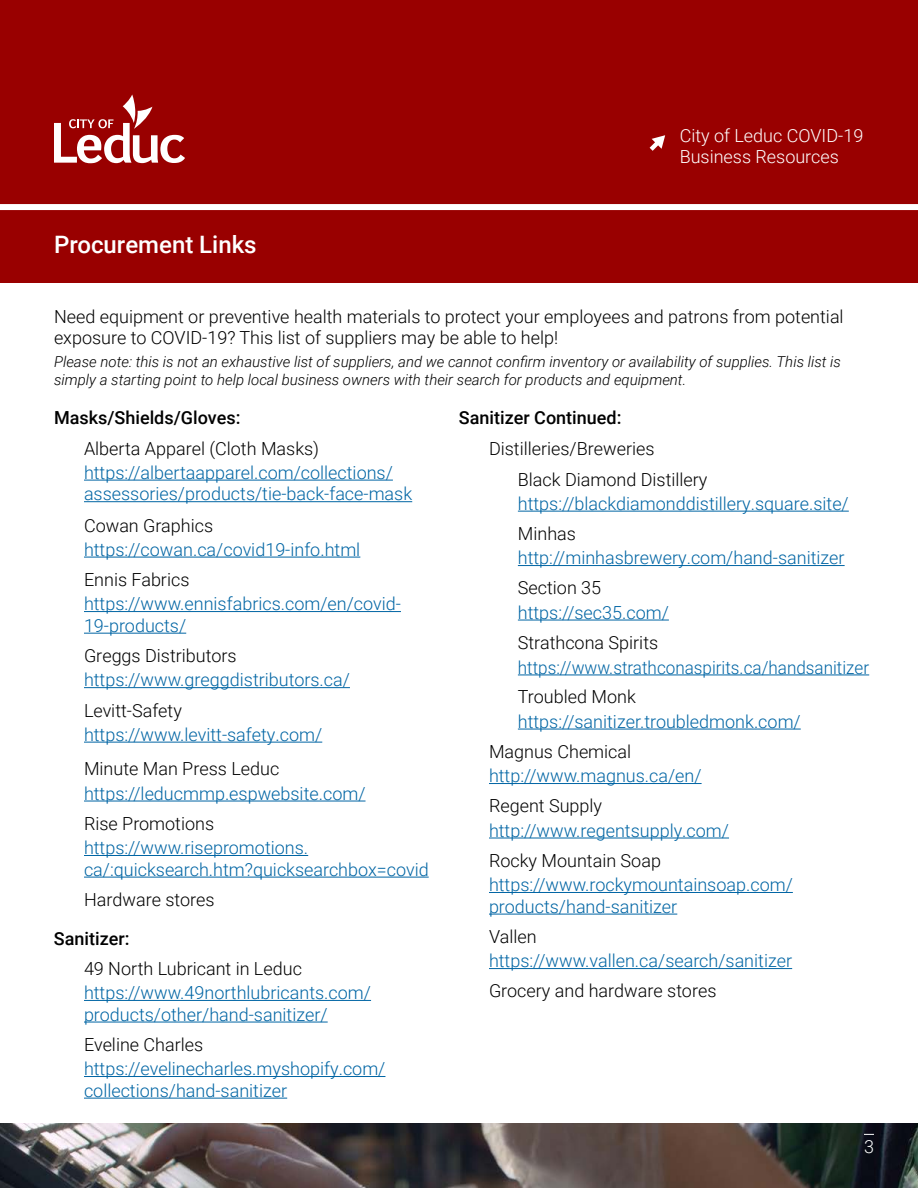
<style>
.page{position:relative;width:918px;height:1188px;background:#fff}
.page>*{position:absolute;margin:0;border:0;box-sizing:border-box;transform-origin:0 0}
.t1{font:500 24px "Roboto";color:#fff}
.t2{font:300 18px/21.6px "Roboto";color:#0065a4}
.t3{font:300 18px/21.6px "Roboto";color:#000101}
.t4{font:500 18px "Roboto";color:#000101}
.t5{font:300 18px "Roboto";color:#0065a4;scale:.95 1}
.t6{font:300 18px/21.6px "Roboto";color:#fff}
.t7{font:italic 300 15px/18px "Roboto";color:#000101}
</style>
<div class="page">
<img style="left:0;top:1123px;width:918px;height:65px">
<div style="left:0;top:0;width:918px;height:283px;background:#900"></div>
<svg style="left:650px;top:135px;width:15px;height:16px"></svg>
<div style="left:0;top:204px;width:918px;height:6px;background:#fff"></div>
<hr style="left:84px;top:480px;width:309px;height:1px;background:#0065a4">
<hr style="left:84px;top:501px;width:328px;height:1px;background:#0065a4">
<hr style="left:84px;top:557px;width:276px;height:1px;background:#0065a4">
<hr style="left:84px;top:687px;width:266px;height:1px;background:#0065a4">
<hr style="left:84px;top:855px;width:224px;height:1px;background:#0065a4">
<hr style="left:84px;top:877px;width:345px;height:1px;background:#0065a4">
<hr style="left:84px;top:801px;width:282px;height:1px;background:#0065a4">
<hr style="left:84px;top:611px;width:317px;height:1px;background:#0065a4">
<hr style="left:84px;top:633px;width:102px;height:1px;background:#0065a4">
<hr style="left:84px;top:742px;width:238px;height:1px;background:#0065a4">
<hr style="left:84px;top:1000px;width:287px;height:1px;background:#0065a4">
<hr style="left:84px;top:1022px;width:244px;height:1px;background:#0065a4">
<hr style="left:489px;top:783px;width:213px;height:1px;background:#0065a4">
<hr style="left:84px;top:1076px;width:301px;height:1px;background:#0065a4">
<hr style="left:84px;top:1098px;width:203px;height:1px;background:#0065a4">
<hr style="left:489px;top:838px;width:240px;height:1px;background:#0065a4">
<hr style="left:489px;top:968px;width:303px;height:1px;background:#0065a4">
<hr style="left:489px;top:892px;width:304px;height:1px;background:#0065a4">
<hr style="left:489px;top:914px;width:188px;height:1px;background:#0065a4">
<hr style="left:518px;top:565px;width:327px;height:1px;background:#0065a4">
<hr style="left:518px;top:620px;width:151px;height:1px;background:#0065a4">
<hr style="left:518px;top:511px;width:331px;height:1px;background:#0065a4">
<hr style="left:518px;top:729px;width:283px;height:1px;background:#0065a4">
<hr style="left:518px;top:674px;width:351px;height:1px;background:#0065a4">
<svg style="left:54px;top:95px;width:131px;height:68px"></svg>
<h1 class="t1" style="left:54px;top:228px;width:204px">Procurement Links</h1>
<p class="t6" style="left:680px;top:124px;width:185px">City of Leduc COVID-19<br>Business Resources</p>
<p class="t3" style="left:54px;top:305px;width:791px">Need equipment or preventive health materials to protect your employees and patrons from potential exposure to COVID-19? This list of suppliers may be able to help!</p>
<p class="t7" style="left:54px;top:352px;width:788px">Please note: this is not an exhaustive list of suppliers, and we cannot confirm inventory or availability of supplies. This list is simply a starting point to help local business owners with their search for products and equipment.</p>
<p class="t4" style="left:54px;top:405px;width:188px">Masks/Shields/Gloves:</p>
<p class="t3" style="left:84px;top:437px;width:237px">Alberta Apparel (Cloth Masks)</p>
<p class="t4" style="left:459px;top:405px;width:164px">Sanitizer Continued:</p>
<p class="t3" style="left:489px;top:437px;width:167px">Distilleries/Breweries</p>
<p class="t2" style="left:84px;top:461px;width:330px">https://albertaapparel.com/collections/ assessories/products/tie-back-face-mask</p>
<p class="t2" style="left:84px;top:538px;width:278px">https://cowan.ca/covid19-info.html</p>
<p class="t3" style="left:84px;top:514px;width:131px">Cowan Graphics</p>
<p class="t3" style="left:84px;top:568px;width:107px">Ennis Fabrics</p>
<p class="t2" style="left:84px;top:592px;width:318px">https://www.ennisfabrics.com/en/covid-<br>19-products/</p>
<p class="t3" style="left:84px;top:644px;width:154px">Greggs Distributors</p>
<p class="t2" style="left:84px;top:668px;width:267px">https://www.greggdistributors.ca/</p>
<p class="t3" style="left:84px;top:699px;width:99px">Levitt-Safety</p>
<p class="t2" style="left:84px;top:723px;width:240px">https://www.levitt-safety.com/</p>
<p class="t3" style="left:84px;top:758px;width:197px">Minute Man Press Leduc</p>
<p class="t2" style="left:84px;top:782px;width:283px">https://leducmmp.espwebsite.com/</p>
<p class="t3" style="left:84px;top:812px;width:132px">Rise Promotions</p>
<p class="t2" style="left:84px;top:836px;width:346px">https://www.risepromotions. ca/:quicksearch.htm?quicksearchbox=covid</p>
<p class="t3" style="left:84px;top:888px;width:132px">Hardware stores</p>
<p class="t4" style="left:54px;top:926px;width:77px">Sanitizer:</p>
<p class="t3" style="left:84px;top:957px;width:219px">49 North Lubricant in Leduc</p>
<p class="t2" style="left:84px;top:981px;width:289px">https://www.49northlubricants.com/ products/other/hand-sanitizer/</p>
<p class="t3" style="left:84px;top:1033px;width:121px">Eveline Charles</p>
<p class="t2" style="left:84px;top:1057px;width:303px">https://evelinecharles.myshopify.com/ collections/hand-sanitizer</p>
<p class="t3" style="left:518px;top:468px;width:191px">Black Diamond Distillery</p>
<p class="t2" style="left:518px;top:492px;width:332px">https://blackdiamonddistillery.square.site/</p>
<p class="t3" style="left:518px;top:522px;width:60px">Minhas</p>
<p class="t2" style="left:518px;top:546px;width:328px">http://minhasbrewery.com/hand-sanitizer</p>
<p class="t2" style="left:518px;top:601px;width:153px">https://sec35.com/</p>
<p class="t3" style="left:518px;top:577px;width:85px">Section 35</p>
<p class="t3" style="left:518px;top:631px;width:142px">Strathcona Spirits</p>
<p class="t5" style="left:518px;top:655px;width:371px">https://www.strathconaspirits.ca/handsanitizer</p>
<p class="t3" style="left:518px;top:686px;width:119px">Troubled Monk</p>
<p class="t2" style="left:518px;top:710px;width:284px">https://sanitizer.troubledmonk.com/</p>
<p class="t3" style="left:489px;top:740px;width:144px">Magnus Chemical</p>
<p class="t2" style="left:489px;top:764px;width:214px">http://www.magnus.ca/en/</p>
<p class="t3" style="left:489px;top:795px;width:115px">Regent Supply</p>
<p class="t2" style="left:489px;top:819px;width:242px">http://www.regentsupply.com/</p>
<p class="t3" style="left:489px;top:849px;width:174px">Rocky Mountain Soap</p>
<p class="t2" style="left:489px;top:873px;width:305px">https://www.rockymountainsoap.com/ products/hand-sanitizer</p>
<p class="t3" style="left:489px;top:925px;width:49px">Vallen</p>
<p class="t2" style="left:489px;top:949px;width:305px">https://www.vallen.ca/search/sanitizer</p>
<p class="t3" style="left:489px;top:980px;width:229px">Grocery and hardware stores</p>
<p class="t6" style="left:864px;top:1135px;width:11px">3</p>
</div>
